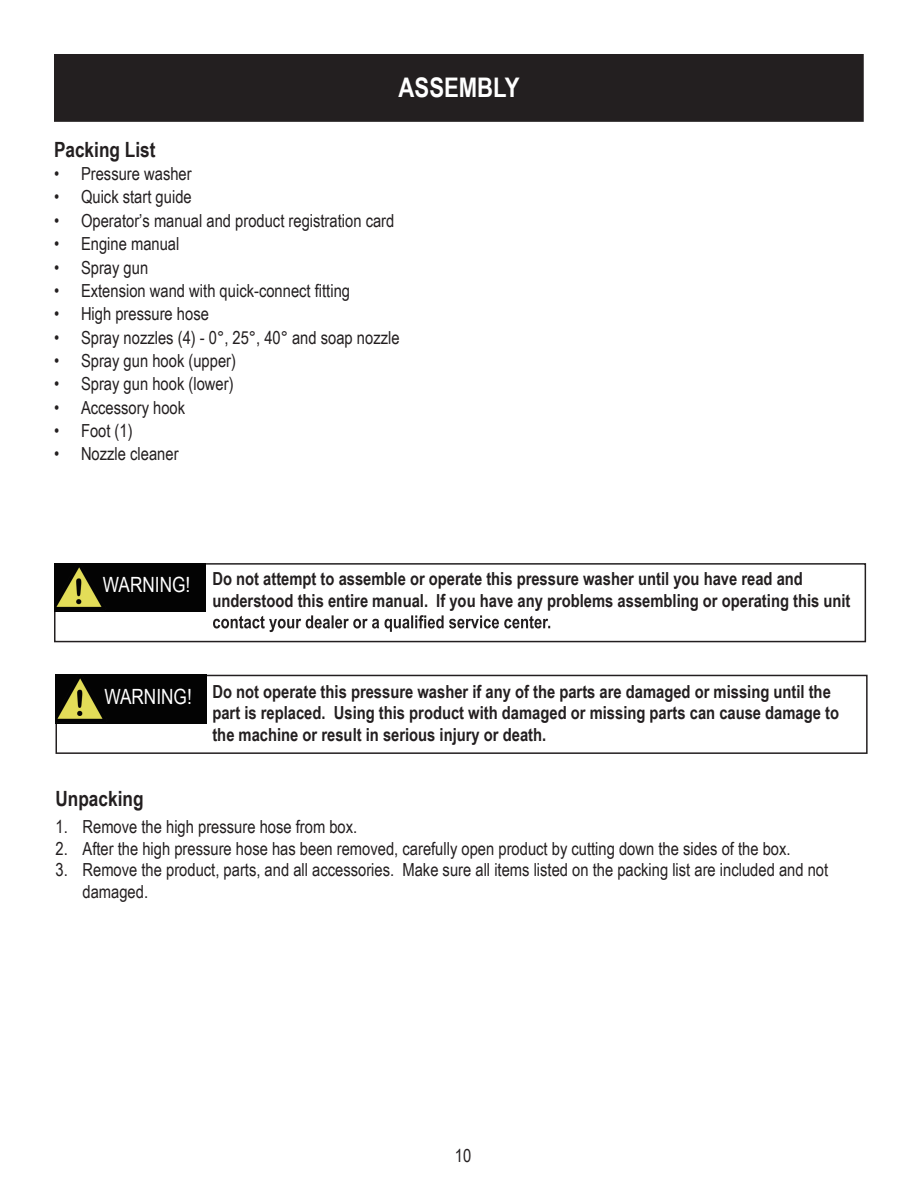
<style>
.page{position:relative;width:918px;height:1188px;background:#fff}
.page>*{position:absolute;margin:0;border:0;box-sizing:border-box;transform-origin:0 0}
.t1{font:700 27px "Arial Narrow";color:#fff}
.t2{font:700 21px "Arial Narrow";color:#231f20}
.t3{font:21px "Arial Narrow";color:#fff}
.t4{font:18px/21.6px "Arial Narrow";color:#231f20}
.t5{font:700 18px/21.6px "Arial Narrow";color:#231f20}
</style>
<div class="page">
<div style="left:55px;top:55px;width:808px;height:66px;background:#231f20"></div>
<div style="left:54px;top:54px;width:810px;height:68px;border:2px solid #231f20"></div>
<svg style="left:213px;top:615px;width:337px;height:17px"></svg>
<div style="left:54px;top:563px;width:812px;height:79px;border:2px solid #231f20"></div>
<img style="left:54px;top:563px;width:151px;height:49px">
<div style="left:56px;top:675px;width:812px;height:79px;border:2px solid #231f20"></div>
<img style="left:56px;top:675px;width:151px;height:48px">
<h1 class="t1" style="left:399px;top:67px;width:122px">ASSEMBLY</h1>
<p class="t2" style="left:54px;top:134px;width:103px">Packing List</p>
<p class="t4" style="left:54px;top:162px;width:139px">• Pressure washer</p>
<p class="t4" style="left:54px;top:186px;width:139px">• Quick start guide</p>
<p class="t4" style="left:54px;top:209px;width:342px">• Operator’s manual and product registration card</p>
<p class="t4" style="left:54px;top:256px;width:96px">• Spray gun</p>
<p class="t4" style="left:54px;top:232px;width:127px">• Engine manual</p>
<p class="t4" style="left:54px;top:279px;width:298px">• Extension wand with quick-connect fitting</p>
<p class="t4" style="left:54px;top:302px;width:156px">• High pressure hose</p>
<p class="t4" style="left:54px;top:326px;width:347px">• Spray nozzles (4) - 0°, 25°, 40° and soap nozzle</p>
<p class="t4" style="left:54px;top:349px;width:184px">• Spray gun hook (upper)</p>
<p class="t4" style="left:54px;top:372px;width:181px">• Spray gun hook (lower)</p>
<p class="t4" style="left:54px;top:396px;width:133px">• Accessory hook</p>
<p class="t4" style="left:54px;top:419px;width:80px">• Foot (1)</p>
<p class="t4" style="left:54px;top:443px;width:126px">• Nozzle cleaner</p>
<p class="t3" style="left:103px;top:569px;width:89px">WARNING!</p>
<p class="t5" style="left:212px;top:567px;width:640px">Do not attempt to assemble or operate this pressure washer until you have read and understood this entire manual. If you have any problems assembling or operating this unit</p>
<p class="t3" style="left:104px;top:681px;width:89px">WARNING!</p>
<p class="t5" style="left:212px;top:680px;width:628px">Do not operate this pressure washer if any of the parts are damaged or missing until the part is replaced. Using this product with damaged or missing parts can cause damage to the machine or result in serious injury or death.</p>
<p class="t2" style="left:56px;top:783px;width:90px">Unpacking</p>
<p class="t4" style="left:56px;top:815px;width:303px">1. Remove the high pressure hose from box.</p>
<p class="t4" style="left:56px;top:837px;width:737px">2. After the high pressure hose has been removed, carefully open product by cutting down the sides of the box.</p>
<p class="t4" style="left:82px;top:858px;width:747px;text-indent:-27px">3. Remove the product, parts, and all accessories. Make sure all items listed on the packing list are included and not damaged.</p>
<p class="t4" style="left:455px;top:1144px;width:18px">10</p>
</div>
